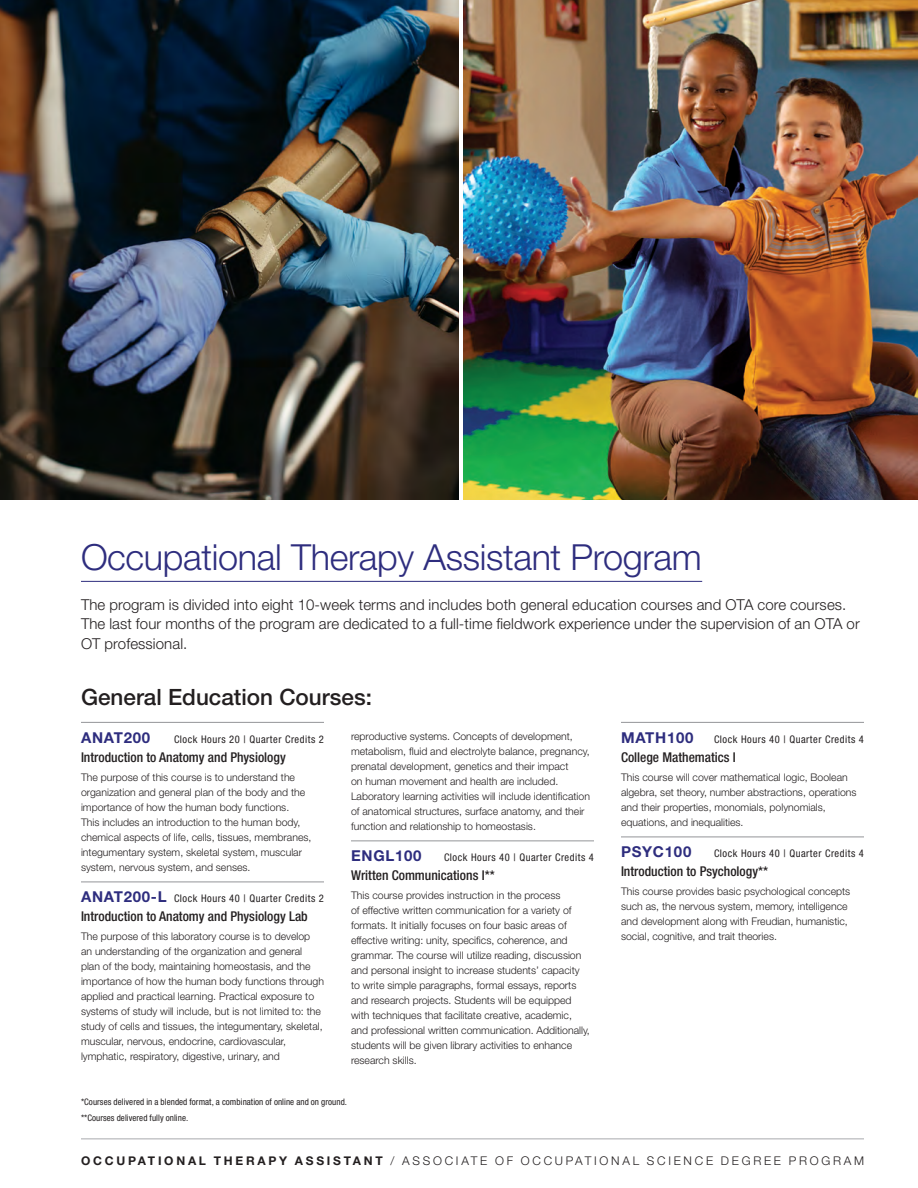
<style>
.page{position:relative;width:918px;height:1188px;background:#fff}
.page>*{position:absolute;margin:0;border:0;box-sizing:border-box;transform-origin:0 0}
.Headline{font:300 36px "Helvetica Neue LT Std";letter-spacing:-.01em;color:#2e2d7e}
.Subs{font:500 22.5px "Helvetica Neue LT Std";color:#231f20}
.body_copy{font:300 15px/19.5px "Helvetica Neue LT Std";letter-spacing:.01em;color:#231f20}
.module_number{font:700 15px "Helvetica Neue LT Std";letter-spacing:.05em;color:#2e2d7e}
.module_name{font:500 condensed 13.5px "Helvetica Neue LT Std";color:#231f20}
.body_copy-2{font:300 12px "Helvetica Neue LT Std";letter-spacing:.23em;color:#231f20}
.module_body{font:300 10.5px/15px "Helvetica Neue LT Std";color:#231f20}
.module_number-2{font:condensed 10.5px "Helvetica Neue LT Std";letter-spacing:.05em;color:#231f20}
.Footnotes{font:condensed 9px "Helvetica Neue LT Std";letter-spacing:.005em;color:#231f20}
.s1{font-weight:700;font-stretch:normal;font-size:15px;color:#2e2d7e}
.s2{font-weight:700}
</style>
<div class="page">
<hr style="left:81px;top:1138px;width:783px;height:1px;background:#a8a9ad">
<hr style="left:81px;top:722px;width:243px;height:1px;background:#939598">
<hr style="left:81px;top:882px;width:243px;height:1px;background:#939598">
<hr style="left:351px;top:841px;width:243px;height:1px;background:#939598">
<hr style="left:621px;top:722px;width:243px;height:1px;background:#939598">
<hr style="left:621px;top:837px;width:243px;height:1px;background:#939598">
<hr style="left:81px;top:581px;width:621px;height:1px;background:#2e2d7e">
<img style="left:0;top:0;width:459px;height:500px">
<img style="left:463px;top:0;width:455px;height:500px">
<p class="Headline" style="left:81px;top:535px;width:622px">Occupational Therapy Assistant Program</p>
<p class="body_copy" style="left:81px;top:595px;width:780px">The program is divided into eight 10-week terms and includes both general education courses and OTA core courses.<br>The last four months of the program are dedicated to a full-time fieldwork experience under the supervision of an OTA or<br>OT professional.</p>
<p class="Subs" style="left:81px;top:683px;width:292px">General Education Courses:</p>
<p class="module_number" style="left:81px;top:728px;width:71px">ANAT200</p>
<p class="module_number-2" style="left:174px;top:733px;width:152px">Clock Hours 20 | Quarter Credits 2</p>
<p class="module_name" style="left:81px;top:749px;width:206px">Introduction to Anatomy and Physiology</p>
<p class="module_body" style="left:81px;top:769px;width:232px">The purpose of this course is to understand the organization and general plan of the body and the importance of how the human body functions.<br>This includes an introduction to the human body, chemical aspects of life, cells, tissues, membranes, integumentary system, skeletal system, muscular system, nervous system, and senses.</p>
<p class="module_number-2" style="left:81px;top:893px;width:245px"><span class="s1">ANAT200-L</span> Clock Hours 40 | Quarter Credits 2</p>
<p class="module_name" style="left:81px;top:909px;width:228px">Introduction to Anatomy and Physiology Lab</p>
<p class="module_body" style="left:81px;top:929px;width:245px">The purpose of this laboratory course is to develop an understanding of the organization and general<br>plan of the body, maintaining homeostasis, and the importance of how the human body functions through applied and practical learning. Practical exposure to systems of study will include, but is not limited to: the study of cells and tissues, the integumentary, skeletal, muscular, nervous, endocrine, cardiovascular, lymphatic, respiratory, digestive, urinary, and</p>
<p class="module_body" style="left:351px;top:728px;width:241px">reproductive systems. Concepts of development, metabolism, fluid and electrolyte balance, pregnancy, prenatal development, genetics and their impact<br>on human movement and health are included.<br>Laboratory learning activities will include identification of anatomical structures, surface anatomy, and their function and relationship to homeostasis.</p>
<p class="module_number" style="left:351px;top:847px;width:72px">ENGL100</p>
<p class="module_number-2" style="left:444px;top:852px;width:152px">Clock Hours 40 | Quarter Credits 4</p>
<p class="module_name" style="left:351px;top:867px;width:145px">Written Communications I**</p>
<p class="module_body" style="left:351px;top:888px;width:240px">This course provides instruction in the process<br>of effective written communication for a variety of formats. It initially focuses on four basic areas of effective writing: unity, specifics, coherence, and grammar. The course will utilize reading, discussion and personal insight to increase students’ capacity to write simple paragraphs, formal essays, reports and research projects. Students will be equipped with techniques that facilitate creative, academic, and professional written communication. Additionally, students will be given library activities to enhance research skills.</p>
<p class="Footnotes" style="left:81px;top:1097px;width:268px">*Courses delivered in a blended format, a combination of online and on ground.</p>
<p class="Footnotes" style="left:81px;top:1112px;width:109px">**Courses delivered fully online.</p>
<p class="module_number" style="left:621px;top:728px;width:74px">MATH100</p>
<p class="module_number-2" style="left:714px;top:733px;width:152px">Clock Hours 40 | Quarter Credits 4</p>
<p class="module_name" style="left:621px;top:749px;width:116px">College Mathematics I</p>
<p class="module_body" style="left:621px;top:769px;width:237px">This course will cover mathematical logic, Boolean algebra, set theory, number abstractions, operations and their properties, monomials, polynomials, equations, and inequalities.</p>
<p class="module_number" style="left:621px;top:843px;width:72px">PSYC100</p>
<p class="module_number-2" style="left:714px;top:848px;width:152px">Clock Hours 40 | Quarter Credits 4</p>
<p class="module_name" style="left:621px;top:864px;width:149px">Introduction to Psychology**</p>
<p class="module_body" style="left:621px;top:884px;width:231px">This course provides basic psychological concepts such as, the nervous system, memory, intelligence and development along with Freudian, humanistic, social, cognitive, and trait theories.</p>
<p class="body_copy-2" style="left:81px;top:1154px;width:785px"><span class="s2">OCCUPATIONAL THERAPY ASSISTANT</span> / ASSOCIATE OF OCCUPATIONAL SCIENCE DEGREE PROGRAM</p>
</div>
